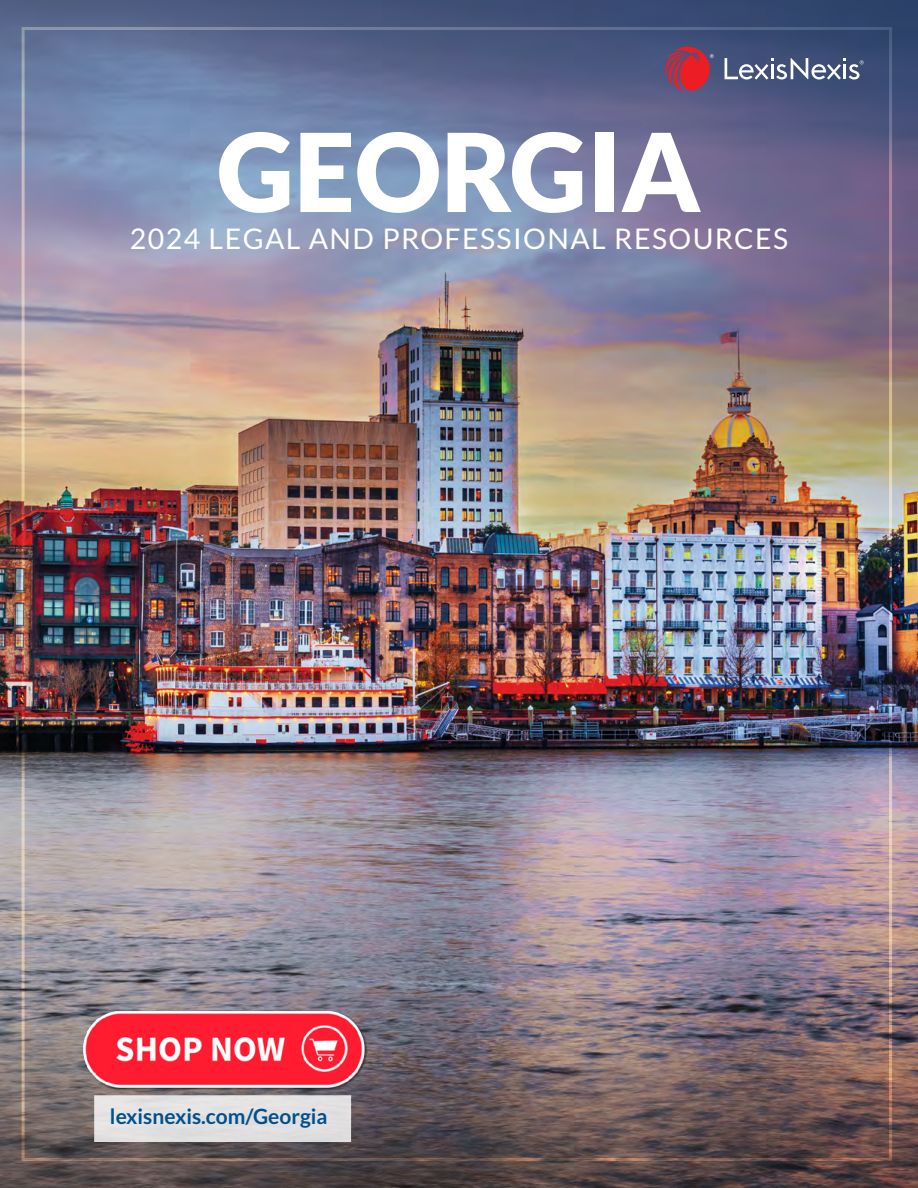
<style>
.page{position:relative;width:918px;height:1188px;background:#fff}
.page>*{position:absolute;margin:0;border:0;box-sizing:border-box;transform-origin:0 0}
.t1{font:900 108.75px "Lato";color:#fff}
.t2{font:28.5px "Lato";letter-spacing:.05em;color:#fff}
.t3{font:700 21px "Lato";color:#00508d}
</style>
<div class="page">
<img style="left:0;top:0;width:918px;height:1188px">
<svg style="left:725px;top:58px;width:139px;height:22px"></svg>
<svg style="left:663px;top:46px;width:51px;height:46px;background:#9c3951"></svg>
<div style="left:94px;top:1096px;width:257px;height:45px;background:#e2e1e1"></div>
<img style="left:60px;top:1010px;width:324px;height:80px">
<h1 class="t1" style="left:217px;top:108px;width:485px">GEORGIA</h1>
<p class="t2" style="left:130px;top:223px;width:660px">2024 LEGAL AND PROFESSIONAL RESOURCES</p>
<p class="t3" style="left:110px;top:1104px;width:219px">lexisnexis.com/Georgia</p>
</div>
